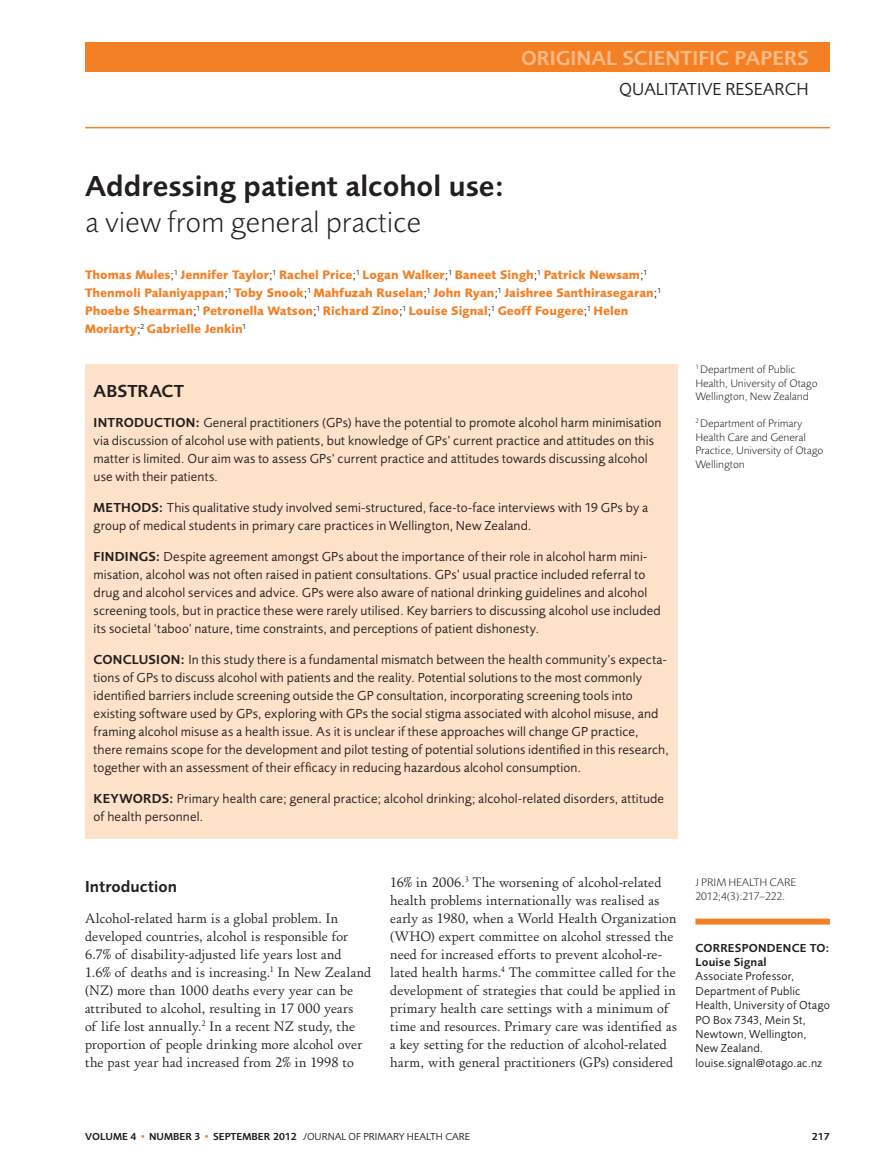
<style>
.page{position:relative;width:881px;height:1170px;background:#fff}
.page>*{position:absolute;margin:0;border:0;box-sizing:border-box;transform-origin:0 0}
.Main_heads{font:600 30px/36px "Foundry Sans";color:#231f20}
.Page_Header_2nd{font:600 21px "Foundry Sans";color:#fbbb87}
.Page_Subheader_2nd{font:18px "Foundry Sans";color:#231f20}
.Abstract_SUBHEAD{font:600 18px "Foundry Sans";letter-spacing:.005em;color:#231f20}
.Subhead_1{font:600 16.5px "Foundry Sans";letter-spacing:.005em;color:#231f20}
.Body_Text{font:14.25px/18px "Foundry Old Style Normal";letter-spacing:.005em;color:#231f20}
.Abstract_BODY{font:13.5px/18px "Foundry Sans";letter-spacing:.01em;color:#231f20}
.Byline{font:700 12.75px/18px "Foundry Sans";color:#f48026}
.Correspond_Acknowl{font:12px/14.4px "Foundry Sans";letter-spacing:.015em;color:#231f20}
.Corresp_Acknowl__cap{font:600 12px "Foundry Sans";letter-spacing:.02em;color:#231f20}
.Correspond_Acknowl-2{font:600 12px "Foundry Sans";letter-spacing:.015em;color:#231f20}
.Byline_-_Side_Column{font:300 11.25px/13.5px "Foundry Sans";color:#231f20}
.Citation{font:300 11.25px "Foundry Sans";color:#231f20}
.t1{font:600 10.5px "Foundry Sans";color:#231f20}
.s1{font-weight:300}
.s2{font-weight:400;color:#231f20}
.s3{font-weight:600}
.s4{color:#f48026}
.s5{font-weight:400;font-style:italic}
.s6{font-weight:400}
</style>
<div class="page">
<div style="left:85px;top:43px;width:744px;height:29px;background:#f48026"></div>
<hr style="left:85px;top:127px;width:744px;height:1px;background:#f48026">
<div style="left:695px;top:918px;width:134px;height:6px;background:#f48026"></div>
<div style="left:85px;top:364px;width:592px;height:474px;background:#fee1c9"></div>
<p class="Page_Header_2nd" style="left:521px;top:46px;width:289px">ORIGINAL SCIENTIFIC PAPERS</p>
<p class="Main_heads" style="left:85px;top:168px;width:421px">Addressing patient alcohol use: <span class="s1">a view from general practice</span></p>
<p class="Page_Subheader_2nd" style="left:619px;top:78px;width:191px">QUALITATIVE RESEARCH</p>
<p class="Byline" style="left:85px;top:265px;width:577px">Thomas Mules<span class="s2">;</span><sup>1</sup> Jennifer Taylor<span class="s2">;</span><sup>1</sup> Rachel Price<span class="s2">;</span><sup>1</sup> Logan Walker<span class="s2">;</span><sup>1</sup> Baneet Singh<span class="s2">;</span><sup>1</sup> Patrick Newsam<span class="s2">;</span><sup>1<br></sup>Thenmoli Palaniyappan<span class="s2">;</span><sup>1</sup> Toby Snook<span class="s2">;</span><sup>1</sup> Mahfuzah Ruselan<span class="s2">;</span><sup>1</sup> John Ryan<span class="s2">;</span><sup>1</sup> Jaishree Santhirasegaran<span class="s2">;</span><sup>1<br></sup>Phoebe Shearman<span class="s2">;</span><sup>1</sup> Petronella Watson<span class="s2">;</span><sup>1</sup> Richard Zino<span class="s2">;</span><sup>1</sup> Louise Signal<span class="s2">;</span><sup>1</sup> Geoff Fougere<span class="s2">;</span><sup>1</sup> Helen Moriarty<span class="s2">;</span><sup>2</sup> Gabrielle Jenkin<sup>1</sup></p>
<p class="Abstract_SUBHEAD" style="left:94px;top:380px;width:92px">ABSTRACT</p>
<p class="Abstract_BODY" style="left:94px;top:413px;width:569px"><span class="s3">INTRODUCTION:</span> General practitioners (GPs) have the potential to promote alcohol harm minimisation via discussion of alcohol use with patients, but knowledge of GPs’ current practice and attitudes on this matter is limited. Our aim was to assess GPs’ current practice and attitudes towards discussing alcohol use with their patients.</p>
<p class="Abstract_BODY" style="left:94px;top:498px;width:556px"><span class="s3">METHODS:</span> This qualitative study involved semi-structured, face-to-face interviews with 19 GPs by a group of medical students in primary care practices in Wellington, New Zealand.</p>
<p class="Abstract_BODY" style="left:94px;top:547px;width:568px"><span class="s3">FINDINGS:</span> Despite agreement amongst GPs about the importance of their role in alcohol harm mini&shy;misation, alcohol was not often raised in patient consultations. GPs’ usual practice included referral to drug and alcohol services and advice. GPs were also aware of national drinking guidelines and alcohol screening tools, but in practice these were rarely utilised. Key barriers to discussing alcohol use included its societal ‘taboo’ nature, time constraints, and perceptions of patient dishonesty.</p>
<p class="Abstract_BODY" style="left:94px;top:650px;width:576px"><span class="s3">CONCLUSION:</span> In this study there is a fundamental mismatch between the health community’s expecta&shy;tions of GPs to discuss alcohol with patients and the reality. Potential solutions to the most commonly identified barriers include screening outside the GP consultation, incorporating screening tools into existing software used by GPs, exploring with GPs the social stigma associated with alcohol misuse, and framing alcohol misuse as a health issue. As it is unclear if these approaches will change GP practice, there remains scope for the development and pilot testing of potential solutions identified in this research, together with an assessment of their efficacy in reducing hazardous alcohol consumption.</p>
<p class="Abstract_BODY" style="left:94px;top:789px;width:571px"><span class="s3">KEYWORDS:</span> Primary health care; general practice; alcohol drinking; alcohol-related disorders, attitude of health personnel.</p>
<p class="Byline_-_Side_Column" style="left:695px;top:362px;width:123px"><sup>1</sup> Department of Public<br>Health, University of Otago<br>Wellington, New Zealand</p>
<p class="Byline_-_Side_Column" style="left:695px;top:416px;width:129px"><sup>2</sup> Department of Primary<br>Health Care and General<br>Practice, University of Otago<br>Wellington</p>
<p class="Subhead_1" style="left:85px;top:876px;width:93px">Introduction</p>
<p class="Body_Text" style="left:85px;top:909px;width:288px">Alcohol-related harm is a global problem. In developed countries, alcohol is responsible for 6.7% of disability-adjusted life years lost and<br>1.6% of deaths and is increasing.<sup>1</sup> In New Zealand (NZ) more than 1000 deaths every year can be attributed to alcohol, resulting in 17 000 years<br>of life lost annually.<sup>2</sup> In a recent NZ study, the proportion of people drinking more alcohol over the past year had increased from 2% in 1998 to</p>
<p class="Body_Text" style="left:390px;top:873px;width:288px">16% in 2006.<sup>3</sup> The worsening of alcohol-related health problems internationally was realised as early as 1980, when a World Health Organization (WHO) expert committee on alcohol stressed the need for increased efforts to prevent alcohol-re&shy;lated health harms.<sup>4</sup> The committee called for the development of strategies that could be applied in primary health care settings with a minimum of time and resources. Primary care was identified as a key setting for the reduction of alcohol-related harm, with general practitioners (GPs) considered</p>
<p class="Citation" style="left:695px;top:875px;width:102px">J PRIM HEALTH CARE</p>
<p class="Citation" style="left:695px;top:889px;width:91px">2012;4(3):217–222.</p>
<p class="Corresp_Acknowl__cap" style="left:695px;top:940px;width:136px">CORRESPONDENCE TO:</p>
<p class="Correspond_Acknowl-2" style="left:695px;top:954px;width:73px">Louise Signal</p>
<p class="Correspond_Acknowl" style="left:695px;top:969px;width:136px">Associate Professor,<br>Department of Public<br>Health, University of Otago</p>
<p class="Correspond_Acknowl" style="left:695px;top:1012px;width:113px;text-align:justify">PO Box 7343, Mein St, Newtown, Wellington, New Zealand.</p>
<p class="Correspond_Acknowl" style="left:695px;top:1055px;width:128px">louise.signal@otago.ac.nz</p>
<p class="t1" style="left:85px;top:1129px;width:386px">VOLUME 4 <span class="s4">•</span> NUMBER 3 <span class="s4">•</span> SEPTEMBER 2012 <span class="s5">J</span><span class="s6">OURNAL OF PRIMARY HEALTH CARE</span></p>
<p class="t1" style="left:811px;top:1129px;width:20px">217</p>
</div>
